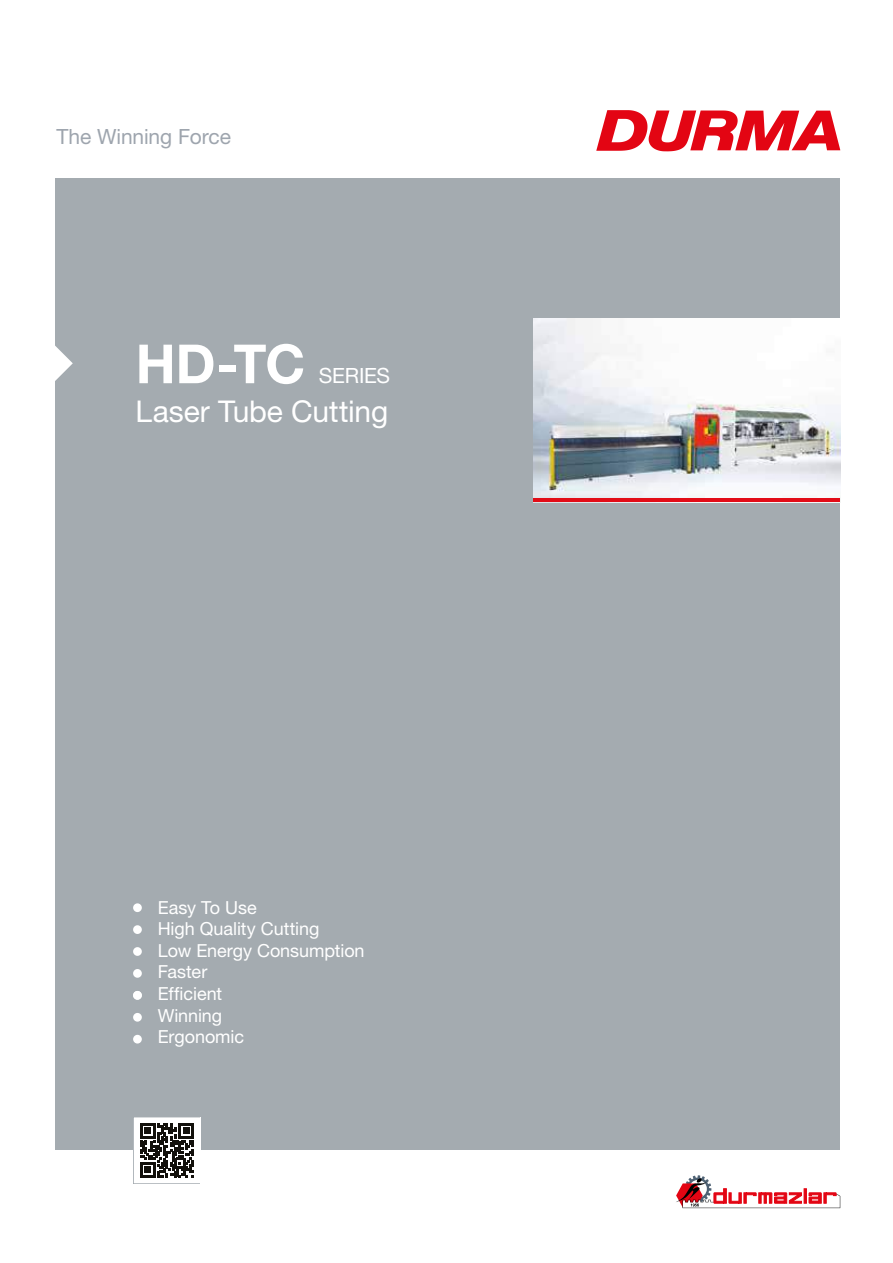
<style>
.page{position:relative;width:893px;height:1263px;background:#fff}
.page>*{position:absolute;margin:0;border:0;box-sizing:border-box;transform-origin:0 0}
.t1{font:700 54px "Helvetica Neue LT Pro";color:#fff}
.t2{font:30px "Helvetica Neue LT Pro";letter-spacing:-.005em;color:#fff}
.t3{font:21px "Helvetica Neue LT Pro";letter-spacing:-.005em;color:#9ea5ae}
.t4{font:21px "Helvetica Neue LT Pro";letter-spacing:-.01em;color:#fff}
.t5{font:18px/21.6px "Helvetica Neue LT Pro";letter-spacing:-.005em;color:#fff}
</style>
<div class="page">
<div style="left:56px;top:178px;width:784px;height:972px;background:#a4abb0"></div>
<img style="left:533px;top:318px;width:307px;height:184px">
<hr style="left:534px;top:499px;width:306px;height:3px;background:#e20c17">
<svg style="left:55px;top:343px;width:18px;height:40px"></svg>
<div style="left:133px;top:903px;width:9px;height:9px;background:#fff;border-radius:50%"></div>
<div style="left:133px;top:925px;width:9px;height:9px;background:#fff;border-radius:50%"></div>
<div style="left:133px;top:947px;width:9px;height:9px;background:#fff;border-radius:50%"></div>
<div style="left:133px;top:969px;width:9px;height:9px;background:#fff;border-radius:50%"></div>
<div style="left:133px;top:991px;width:9px;height:9px;background:#fff;border-radius:50%"></div>
<div style="left:133px;top:1013px;width:9px;height:9px;background:#fff;border-radius:50%"></div>
<div style="left:133px;top:1035px;width:9px;height:8px;background:#fff;border-radius:50%"></div>
<svg style="left:133px;top:1117px;width:67px;height:67px"></svg>
<svg style="left:676px;top:1175px;width:164px;height:33px"></svg>
<svg style="left:596px;top:110px;width:244px;height:41px"></svg>
<p class="t3" style="left:56px;top:124px;width:176px">The Winning Force</p>
<h1 class="t1" style="left:136px;top:331px;width:171px">HD-TC</h1>
<h2 class="t2" style="left:136px;top:394px;width:254px">Laser Tube Cutting</h2>
<p class="t4" style="left:319px;top:363px;width:73px">SERIES</p>
<p class="t5" style="left:158px;top:896px;width:208px">Easy To Use<br>High Quality Cutting<br>Low Energy Consumption<br>Faster<br>Efficient<br>Winning<br>Ergonomic</p>
</div>
